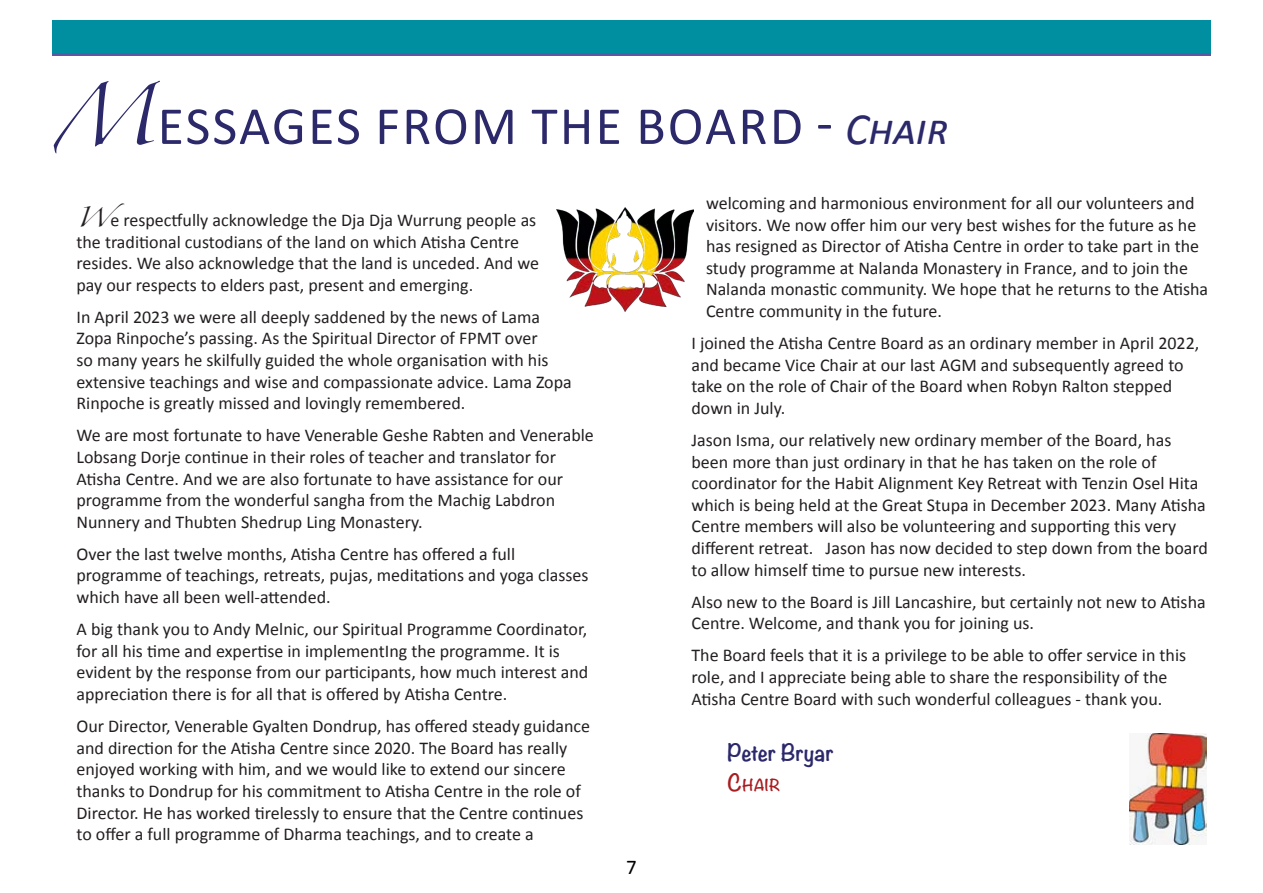
<style>
.page{position:relative;width:1263px;height:893px;background:#fff}
.page>*{position:absolute;margin:0;border:0;box-sizing:border-box;transform-origin:0 0}
.Page_Heading{font:54px "Calibri";letter-spacing:.04em;color:#2c296b}
.Signature{font:700 21px "Noteworthy";letter-spacing:-.015em;color:#2c296b}
.t1{font:21px "Calibri";color:#000}
.t2{font:18px/21.6px "Calibri";color:#231f20}
.Job_Title{font:700 14.7px "Noteworthy";color:#a91d21}
.s1{font-family:"Zapfino"}
.s2{font-style:italic;font-size:45px}
.s3{font-size:21px}
</style>
<div class="page">
<svg style="left:52px;top:52px;width:1158px;height:4px;background:#4765a4"></svg>
<div style="left:52px;top:20px;width:1158px;height:32px;background:#008fa1"></div>
<img style="left:557px;top:207px;width:136px;height:105px">
<img style="left:1130px;top:734px;width:76px;height:111px">
<p class="Page_Heading" style="left:52px;top:92px;width:898px"><span class="s1">M</span>ESSAGES FROM THE BOARD - <span class="s2">Chair</span></p>
<p class="t2" style="left:76px;top:209px;width:464px"><span class="s1">W</span>e respectfully acknowledge the Dja Dja Wurrung people as the traditional custodians of the land on which Atisha Centre resides. We also acknowledge that the land is unceded. And we pay our respects to elders past, present and emerging.</p>
<p class="t2" style="left:76px;top:306px;width:497px">In April 2023 we were all deeply saddened by the news of Lama Zopa Rinpoche’s passing. As the Spiritual Director of FPMT over<br>so many years he skilfully guided the whole organisation with his extensive teachings and wise and compassionate advice. Lama Zopa Rinpoche is greatly missed and lovingly remembered.</p>
<p class="t2" style="left:76px;top:425px;width:519px">We are most fortunate to have Venerable Geshe Rabten and Venerable Lobsang Dorje continue in their roles of teacher and translator for Atisha Centre. And we are also fortunate to have assistance for our programme from the wonderful sangha from the Machig Labdron Nunnery and Thubten Shedrup Ling Monastery.</p>
<p class="t2" style="left:76px;top:543px;width:513px">Over the last twelve months, Atisha Centre has offered a full programme of teachings, retreats, pujas, meditations and yoga classes which have all been well-attended.</p>
<p class="t2" style="left:76px;top:618px;width:513px">A big thank you to Andy Melnic, our Spiritual Programme Coordinator, for all his time and expertise in implementIng the programme. It is evident by the response from our participants, how much interest and appreciation there is for all that is offered by Atisha Centre.</p>
<p class="t2" style="left:76px;top:715px;width:515px">Our Director, Venerable Gyalten Dondrup, has offered steady guidance and direction for the Atisha Centre since 2020. The Board has really enjoyed working with him, and we would like to extend our sincere thanks to Dondrup for his commitment to Atisha Centre in the role of Director. He has worked tirelessly to ensure that the Centre continues to offer a full programme of Dharma teachings, and to create a</p>
<p class="t1" style="left:626px;top:854px;width:12px">7</p>
<p class="t2" style="left:706px;top:192px;width:504px">welcoming and harmonious environment for all our volunteers and visitors. We now offer him our very best wishes for the future as he has resigned as Director of Atisha Centre in order to take part in the study programme at Nalanda Monastery in France, and to join the Nalanda monastic community. We hope that he returns to the Atisha Centre community in the future.</p>
<p class="t2" style="left:691px;top:332px;width:509px">I joined the Atisha Centre Board as an ordinary member in April 2022, and became Vice Chair at our last AGM and subsequently agreed to take on the role of Chair of the Board when Robyn Ralton stepped down in July.</p>
<p class="t2" style="left:691px;top:429px;width:518px">Jason Isma, our relatively new ordinary member of the Board, has been more than just ordinary in that he has taken on the role of coordinator for the Habit Alignment Key Retreat with Tenzin Osel Hita which is being held at the Great Stupa in December 2023. Many Atisha Centre members will also be volunteering and supporting this very different retreat. Jason has now decided to step down from the board to allow himself time to pursue new interests.</p>
<p class="t2" style="left:691px;top:591px;width:516px">Also new to the Board is Jill Lancashire, but certainly not new to Atisha<br>Centre. Welcome, and thank you for joining us.</p>
<p class="t2" style="left:691px;top:645px;width:496px">The Board feels that it is a privilege to be able to offer service in this role, and I appreciate being able to share the responsibility of the<br>Atisha Centre Board with such wonderful colleagues - thank you.</p>
<p class="Signature" style="left:727px;top:734px;width:108px">Peter Bryar</p>
<p class="Job_Title" style="left:727px;top:772px;width:54px"><span class="s3">C</span>hair</p>
</div>
